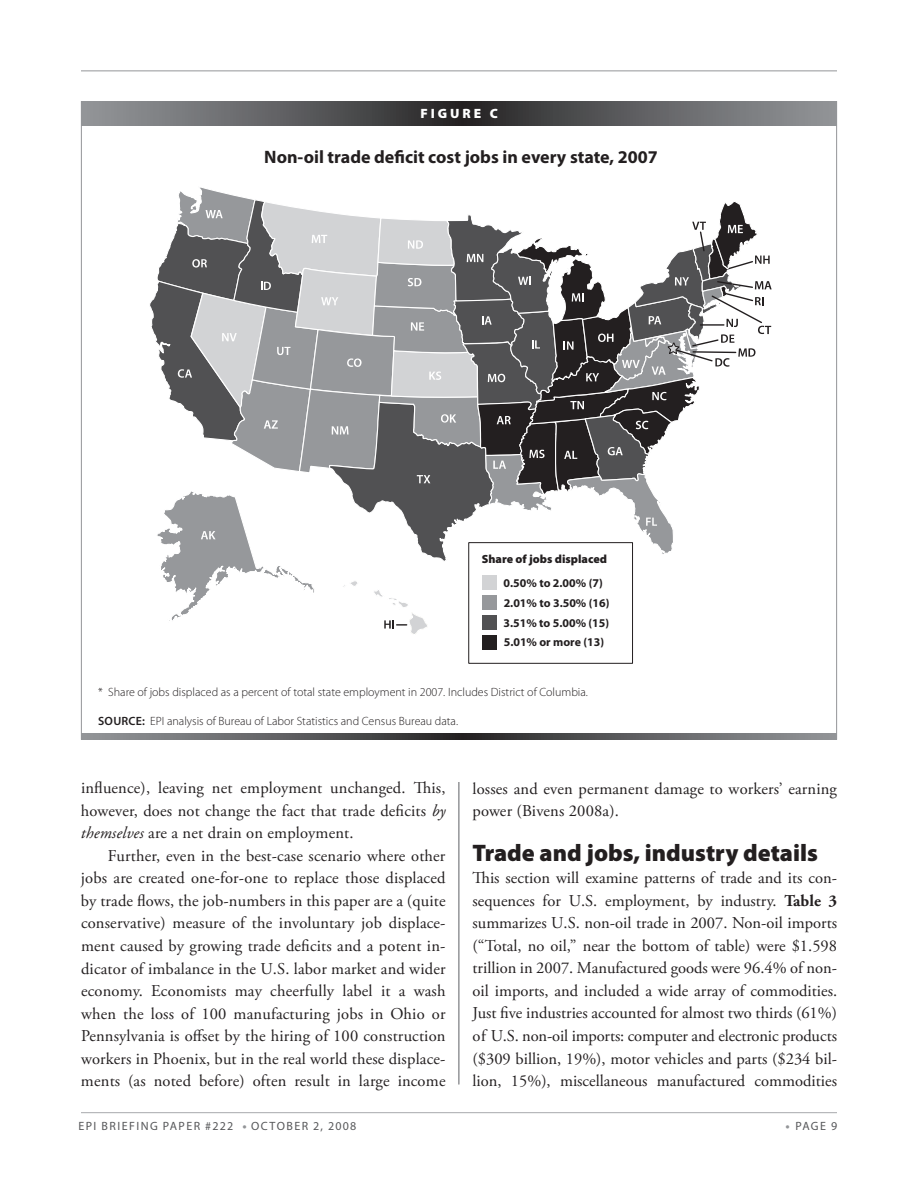
<style>
.page{position:relative;width:918px;height:1188px;background:#fff}
.page>*{position:absolute;margin:0;border:0;box-sizing:border-box;transform-origin:0 0}
.t1{font:900 24px "Myriad Pro";color:#231f20}
.t2{font:700 18px "Myriad Pro";color:#231f20}
.t3{font:16.5px/22.5px "Adobe Garamond Pro";letter-spacing:.01em;color:#231f20;text-align:justify}
.t4{font:900 13.5px "Myriad Pro";letter-spacing:.22em;color:#fff}
.t5{font:300 12px "Myriad Pro";color:#231f20}
.t6{font:12px "Myriad Pro";letter-spacing:.12em;color:#57585a}
.t7{font:12px "Myriad Pro";letter-spacing:.1em;color:#57585a}
.t8{font:700 11.85px/20px "Myriad Pro";color:#231f20}
.t9{font:900 11.85px "Myriad Pro";color:#231f20}
.s1{font-weight:600}
.s2{font-style:italic}
.s3{font-weight:700}
.s4{font-family:"Monotype Corsiva";font-size:7.5px;color:#939598}
</style>
<div class="page">
<hr style="left:81px;top:1112px;width:756px;height:1px;background:#a8a9ad">
<hr style="left:81px;top:70px;width:756px;height:1px;background:#939598">
<hr style="left:458px;top:104px;width:2px;height:980px;background:#939598">
<div style="left:450px;top:735px;width:19px;height:46px;background:#fff"></div>
<div style="left:81px;top:101px;width:756px;height:639px;background:#fff;border:1px solid #939598"></div>
<svg style="left:81px;top:733px;width:756px;height:7px"></svg>
<svg style="left:81px;top:101px;width:756px;height:24px"></svg>
<div style="left:468px;top:542px;width:165px;height:122px;border:1px solid #231f20"></div>
<div style="left:482px;top:635px;width:15px;height:14px;background:#231f20"></div>
<svg style="left:150px;top:187px;width:622px;height:449px"></svg>
<p class="t4" style="left:420px;top:106px;width:79px">F igure c</p>
<p class="t2" style="left:264px;top:145px;width:395px">Non-oil trade deficit cost jobs in every state, 2007</p>
<p class="t9" style="left:482px;top:553px;width:127px">share of jobs displaced</p>
<p class="t8" style="left:503px;top:572px;width:108px">0.50% to 2.00% (7)<br>2.01% to 3.50% (16)<br>3.51% to 5.00% (15)<br>5.01% or more (13)</p>
<p class="t5" style="left:98px;top:685px;width:491px">* Share of jobs displaced as a percent of total state employment in 2007. Includes District of Columbia.</p>
<p class="t5" style="left:98px;top:714px;width:361px"><span class="s1">SOURCE:</span> EPI analysis of Bureau of Labor Statistics and Census Bureau data.</p>
<p class="t3" style="left:81px;top:778px;width:366px">influence), leaving net employment unchanged. This, however, does not change the fact that trade deficits <span class="s2">by themselves</span> are a net drain on employment.</p>
<p class="t3" style="left:81px;top:845px;width:366px;text-indent:27px">Further, even in the best-case scenario where other jobs are created one-for-one to replace those displaced by trade flows, the job-numbers in this paper are a (quite conservative) measure of the involuntary job displace&shy;ment caused by growing trade deficits and a potent in&shy;dicator of imbalance in the U.S. labor market and wider economy. Economists may cheerfully label it a wash when the loss of 100 manufacturing jobs in Ohio or Pennsylvania is offset by the hiring of 100 construction workers in Phoenix, but in the real world these displace&shy;ments (as noted before) often result in large income</p>
<p class="t3" style="left:472px;top:778px;width:366px">losses and even permanent damage to workers’ earning power (Bivens 2008a).</p>
<h1 class="t1" style="left:472px;top:839px;width:347px">Trade and jobs, industry details</h1>
<p class="t3" style="left:472px;top:868px;width:366px">This section will examine patterns of trade and its con&shy;sequences for U.S. employment, by industry. <span class="s3">Table 3 </span>summarizes U.S. non-oil trade in 2007. Non-oil imports (“Total, no oil,” near the bottom of table) were $1.598 trillion in 2007. Manufactured goods were 96.4% of non&shy;oil imports, and included a wide array of commodities.<br>Just five industries accounted for almost two thirds (61%) of U.S. non-oil imports: computer and electronic products ($309 billion, 19%), motor vehicles and parts ($234 bil&shy;lion, 15%), miscellaneous manufactured commodities</p>
<p class="t6" style="left:78px;top:1119px;width:100px">EPI BRIEFING PAPE</p>
<p class="t7" style="left:194px;top:1119px;width:164px">R #222 <span class="s4">●</span> OCTOBE R 2, 2008</p>
<p class="t6" style="left:785px;top:1119px;width:54px"><span class="s4">●</span> PAGE 9</p>
</div>
